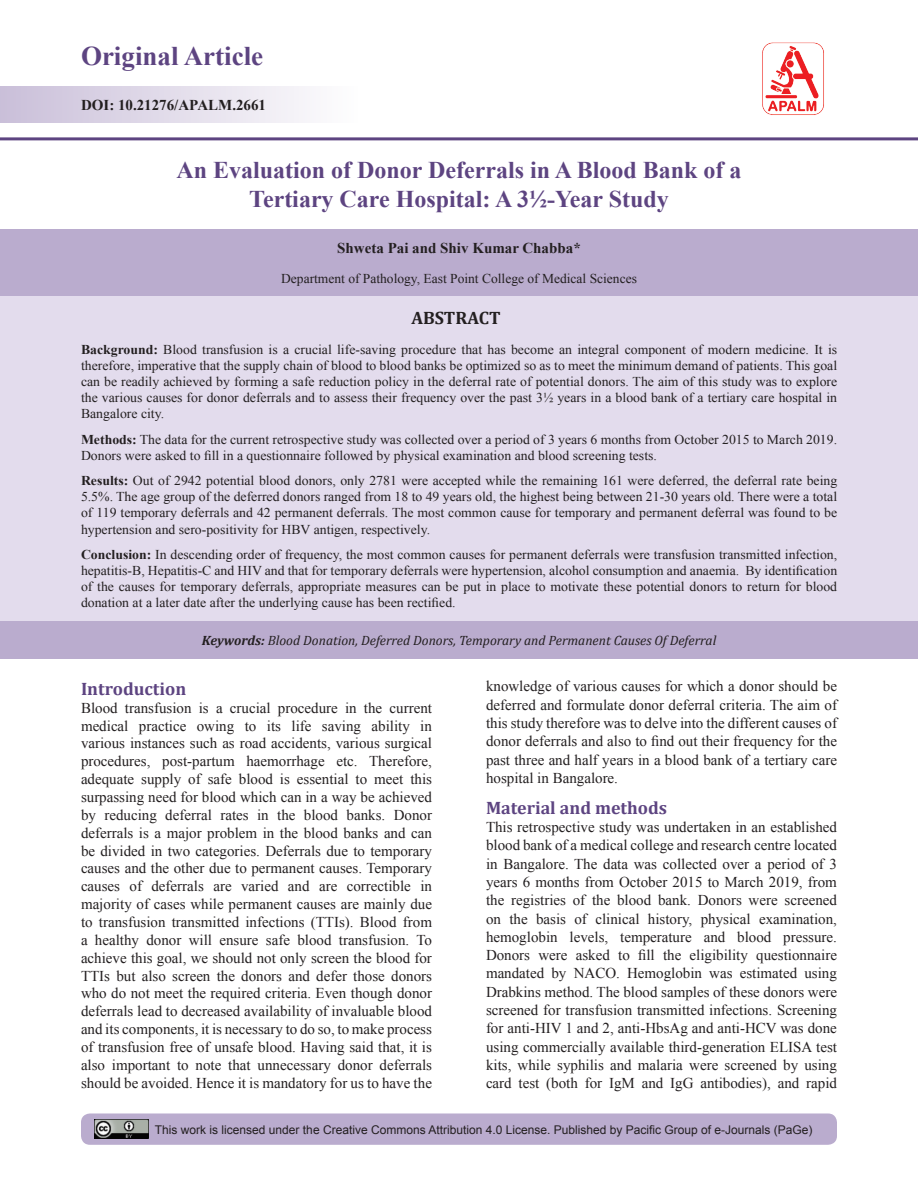
<style>
.page{position:relative;width:918px;height:1188px;background:#fff}
.page>*{position:absolute;margin:0;border:0;box-sizing:border-box;transform-origin:0 0}
.t1{font:700 27px "Times New Roman";color:#5d4481}
.Chap_head{font:700 24px/28.8px "Times New Roman";color:#5d4481;text-align:center}
.Subhead{font:700 18px "Cambria";color:#5d4481}
.Abstract_head{font:700 18px "Cambria";color:#231f20}
.BodyText{font:15px/17.9px "Times New Roman";color:#231f20;text-align:justify}
.Author_head{font:700 15px "Times New Roman";color:#231f20}
.DOI_No{font:700 15px "Times New Roman";color:#231f20}
.Abstract_Text{font:13.5px/16.2px "Times New Roman";color:#231f20;text-align:justify}
.Key_Words{font:italic 13.5px "Cambria";color:#231f20}
.Address{font:13.5px "Times New Roman";color:#231f20}
.t2{font:12px "Arial";color:#231f20}
.s1{font-weight:700}
</style>
<div class="page">
<div style="left:81px;top:1113px;width:756px;height:32px;background:#baacce;border-radius:9px"></div>
<div style="left:0;top:86px;width:357px;height:37px;background:linear-gradient(to right,#cabfd9,#fefefe)"></div>
<hr style="left:0;top:137px;width:918px;height:3px;background:#5d4481">
<img style="left:94px;top:1120px;width:54px;height:19px">
<img style="left:762px;top:42px;width:62px;height:73px">
<div style="left:0;top:230px;width:918px;height:66px;background:#baacce"></div>
<div style="left:0;top:296px;width:918px;height:325px;background:#e3dced"></div>
<div style="left:0;top:621px;width:918px;height:37px;background:#baacce"></div>
<h1 class="t1" style="left:81px;top:38px;width:184px">Original Article</h1>
<p class="DOI_No" style="left:81px;top:94px;width:187px">DOI: 10.21276/APALM.2661</p>
<p class="Chap_head" style="left:177px;top:155px;width:566px">An Evaluation of Donor Deferrals in A Blood Bank of a<br>Tertiary Care Hospital: A 3½-Year Study</p>
<p class="Author_head" style="left:337px;top:238px;width:245px">Shweta Pai and Shiv Kumar Chabba*</p>
<p class="Address" style="left:281px;top:269px;width:357px">Department of Pathology, East Point College of Medical Sciences</p>
<p class="Abstract_head" style="left:411px;top:305px;width:91px">ABSTRACT</p>
<p class="Abstract_Text" style="left:81px;top:341px;width:758px"><span class="s1">Background:</span> Blood transfusion is a crucial life-saving procedure that has become an integral component of modern medicine. It is therefore, imperative that the supply chain of blood to blood banks be optimized so as to meet the minimum demand of patients. This goal can be readily achieved by forming a safe reduction policy in the deferral rate of potential donors. The aim of this study was to explore the various causes for donor deferrals and to assess their frequency over the past 3½ years in a blood bank of a tertiary care hospital in Bangalore city.</p>
<p class="Abstract_Text" style="left:81px;top:431px;width:758px"><span class="s1">Methods:</span> The data for the current retrospective study was collected over a period of 3 years 6 months from October 2015 to March 2019.<br>Donors were asked to fill in a questionnaire followed by physical examination and blood screening tests.</p>
<p class="Abstract_Text" style="left:81px;top:472px;width:758px"><span class="s1">Results:</span> Out of 2942 potential blood donors, only 2781 were accepted while the remaining 161 were deferred, the deferral rate being 5.5%. The age group of the deferred donors ranged from 18 to 49 years old, the highest being between 21-30 years old. There were a total of 119 temporary deferrals and 42 permanent deferrals. The most common cause for temporary and permanent deferral was found to be hypertension and sero-positivity for HBV antigen, respectively.</p>
<p class="Abstract_Text" style="left:81px;top:546px;width:758px"><span class="s1">Conclusion:</span> In descending order of frequency, the most common causes for permanent deferrals were transfusion transmitted infection, hepatitis-B, Hepatitis-C and HIV and that for temporary deferrals were hypertension, alcohol consumption and anaemia. By identification of the causes for temporary deferrals, appropriate measures can be put in place to motivate these potential donors to return for blood donation at a later date after the underlying cause has been rectified.</p>
<p class="Key_Words" style="left:202px;top:631px;width:516px"><span class="s1">Keywords:</span> Blood Donation, Deferred Donors, Temporary and Permanent Causes Of Deferral</p>
<p class="Subhead" style="left:81px;top:676px;width:107px">Introduction</p>
<p class="BodyText" style="left:81px;top:699px;width:353px">Blood transfusion is a crucial procedure in the current medical practice owing to its life saving ability in various instances such as road accidents, various surgical procedures, post-partum haemorrhage etc. Therefore, adequate supply of safe blood is essential to meet this surpassing need for blood which can in a way be achieved by reducing deferral rates in the blood banks. Donor deferrals is a major problem in the blood banks and can be divided in two categories. Deferrals due to temporary causes and the other due to permanent causes. Temporary causes of deferrals are varied and are correctible in majority of cases while permanent causes are mainly due to transfusion transmitted infections (TTIs). Blood from a healthy donor will ensure safe blood transfusion. To achieve this goal, we should not only screen the blood for TTIs but also screen the donors and defer those donors who do not meet the required criteria. Even though donor deferrals lead to decreased availability of invaluable blood and its components, it is necessary to do so, to make process of transfusion free of unsafe blood. Having said that, it is also important to note that unnecessary donor deferrals should be avoided. Hence it is mandatory for us to have the</p>
<p class="BodyText" style="left:486px;top:677px;width:353px;line-height:18.3px">knowledge of various causes for which a donor should be deferred and formulate donor deferral criteria. The aim of this study therefore was to delve into the different causes of donor deferrals and also to find out their frequency for the past three and half years in a blood bank of a tertiary care hospital in Bangalore.</p>
<p class="Subhead" style="left:486px;top:795px;width:183px">Material and methods</p>
<p class="BodyText" style="left:486px;top:818px;width:353px;line-height:18.3px">This retrospective study was undertaken in an established blood bank of a medical college and research centre located in Bangalore. The data was collected over a period of 3 years 6 months from October 2015 to March 2019, from the registries of the blood bank. Donors were screened on the basis of clinical history, physical examination, hemoglobin levels, temperature and blood pressure.<br>Donors were asked to fill the eligibility questionnaire mandated by NACO. Hemoglobin was estimated using Drabkins method. The blood samples of these donors were screened for transfusion transmitted infections. Screening for anti-HIV 1 and 2, anti-HbsAg and anti-HCV was done using commercially available third‑generation ELISA test kits, while syphilis and malaria were screened by using card test (both for IgM and IgG antibodies), and rapid</p>
<p class="t2" style="left:155px;top:1121px;width:659px">This work is licensed under the Creative Commons Attribution 4.0 License. Published by Pacific Group of e-Journals (PaGe)</p>
</div>
